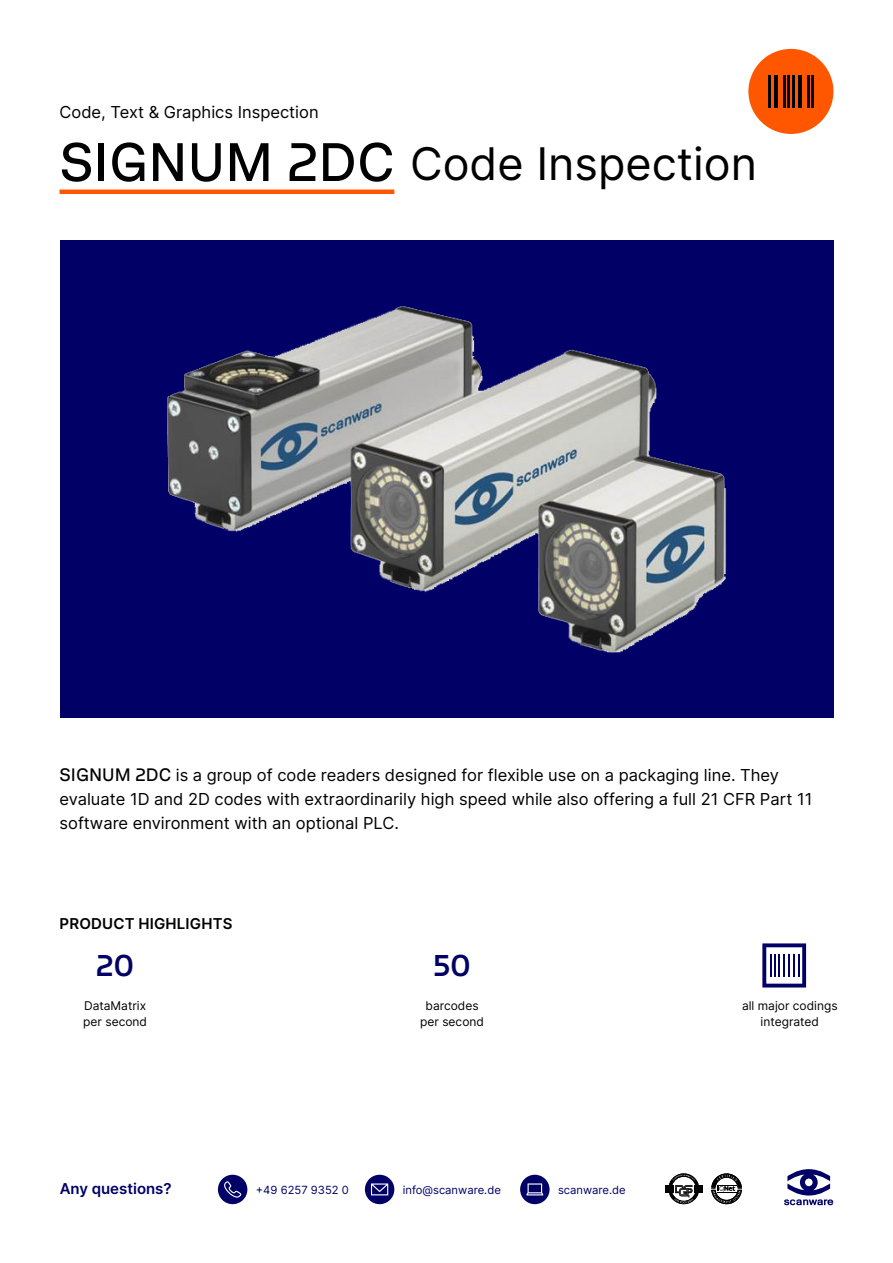
<style>
.page{position:relative;width:893px;height:1263px;background:#fff}
.page>*{position:absolute;margin:0;border:0;box-sizing:border-box;transform-origin:0 0}
.t1{font:54px "GT Planar";color:#000}
.t2{font:45px "Inter";color:#000}
.t3{font:500 30px "GT Planar";color:#006}
.t4{font:16.5px/24px "Inter";color:#000}
.t5{font:600 15px "Inter";letter-spacing:.01em;color:#000}
.t6{font:600 15px "Inter";color:#006}
.t7{font:12px/16.5px "Inter";color:#000;text-align:center}
.t8{font:11.25px "Inter";color:#006}
.s1{font-family:"GT Planar";font-size:18px}
</style>
<div class="page">
<svg style="left:784px;top:1169px;width:49px;height:36px"></svg>
<svg style="left:711px;top:1173px;width:31px;height:31px"></svg>
<svg style="left:665px;top:1173px;width:37px;height:31px"></svg>
<div style="left:218px;top:1175px;width:29px;height:29px;background:#006;border-radius:50%"></div>
<svg style="left:224px;top:1181px;width:17px;height:16px"></svg>
<div style="left:365px;top:1175px;width:29px;height:29px;background:#006;border-radius:50%"></div>
<svg style="left:371px;top:1183px;width:17px;height:12px"></svg>
<div style="left:520px;top:1175px;width:30px;height:29px;background:#006;border-radius:50%"></div>
<svg style="left:526px;top:1183px;width:17px;height:12px"></svg>
<div style="left:60px;top:240px;width:774px;height:477px;background:#006"></div>
<img style="left:167px;top:306px;width:560px;height:347px">
<svg style="left:762px;top:943px;width:44px;height:44px"></svg>
<hr style="left:60px;top:190px;width:334px;height:4px;background:#ff5700">
<div style="left:748px;top:49px;width:85px;height:85px;background:#ff5700;border-radius:50%"></div>
<hr style="left:769px;top:75px;width:2px;height:33px;background:#000">
<hr style="left:793px;top:75px;width:2px;height:33px;background:#000">
<hr style="left:774px;top:75px;width:4px;height:33px;background:#000">
<hr style="left:798px;top:75px;width:4px;height:33px;background:#000">
<hr style="left:787px;top:75px;width:2px;height:33px;background:#000">
<hr style="left:783px;top:75px;width:2px;height:33px;background:#000">
<hr style="left:811px;top:75px;width:2px;height:33px;background:#000">
<hr style="left:807px;top:75px;width:2px;height:33px;background:#000">
<p class="t4" style="left:60px;top:99px;width:261px">Code, Text &amp; Graphics Inspection</p>
<h1 class="t1" style="left:60px;top:130px;width:336px">SIGNUM 2DC</h1>
<h2 class="t2" style="left:410px;top:131px;width:349px">Code Inspection</h2>
<p class="t4" style="left:60px;top:763px;width:754px"><span class="s1">SIGNUM 2DC</span> is a group of code readers designed for flexible use on a packaging line. They evaluate 1D and 2D codes with extraordinarily high speed while also offering a full 21 CFR Part 11 software environment with an optional PLC.</p>
<p class="t5" style="left:60px;top:912px;width:174px">PRODUCT HIGHLIGHTS</p>
<h3 class="t3" style="left:96px;top:948px;width:39px">20</h3>
<h3 class="t3" style="left:433px;top:948px;width:39px">50</h3>
<p class="t7" style="left:83px;top:997px;width:65px;text-align:left">DataMatrix per second</p>
<p class="t7" style="left:742px;top:997px;width:97px">all major codings integrated</p>
<p class="t7" style="left:420px;top:997px;width:65px">barcodes per second</p>
<p class="t6" style="left:60px;top:1177px;width:113px">Any questions?</p>
<p class="t8" style="left:256px;top:1181px;width:95px">+49 6257 9352 0</p>
<p class="t8" style="left:403px;top:1181px;width:100px">info@scanware.de</p>
<p class="t8" style="left:558px;top:1181px;width:69px">scanware.de</p>
</div>
